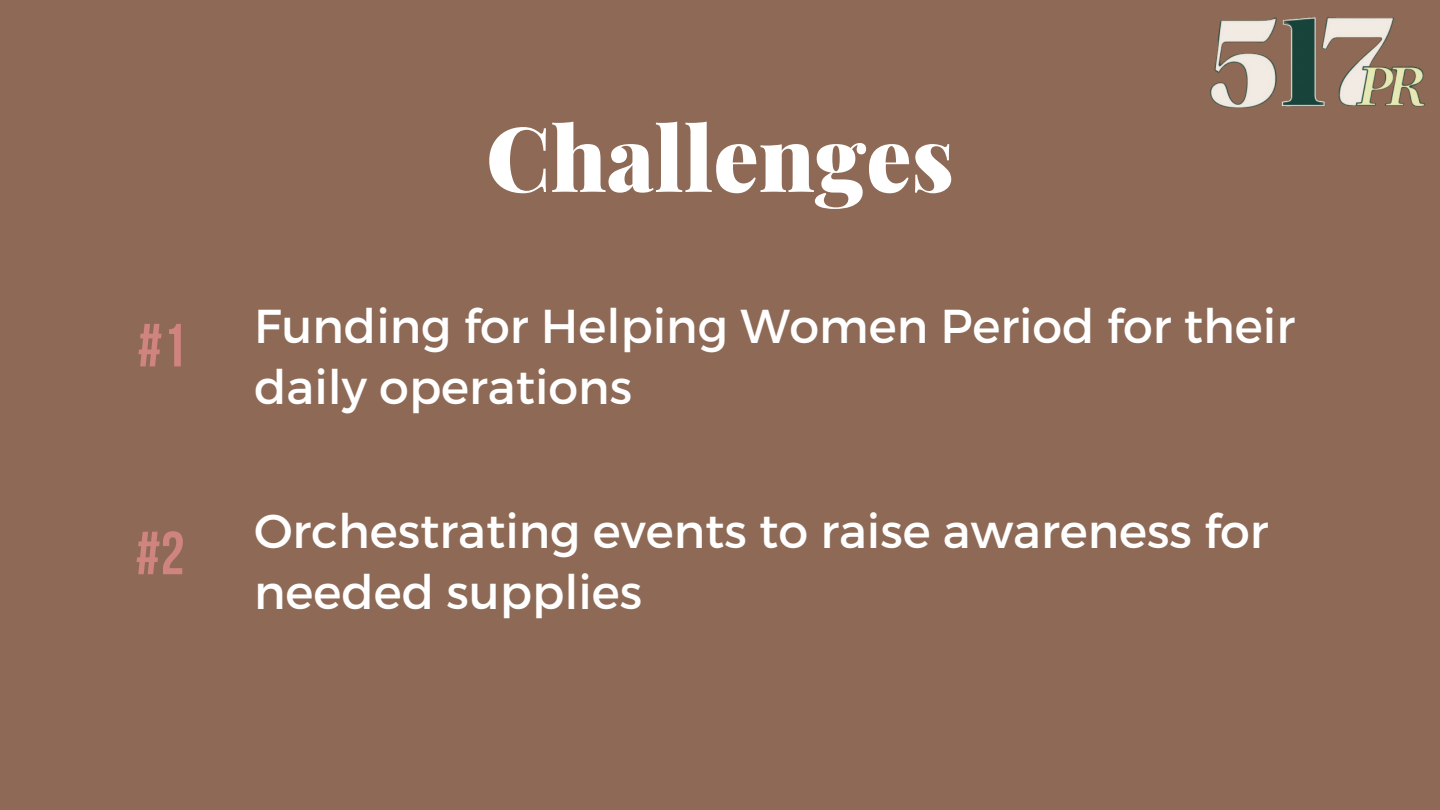
<style>
.page{position:relative;width:1440px;height:810px;background:#8e6a56}
.page>*{position:absolute;margin:0;border:0;box-sizing:border-box;transform-origin:0 0}
.t1{font:900 90px "Playfair Display";color:#fff}
.t2{font:700 60.7px "Bebas Neue";color:#cf8480}
.t3{font:47.5px/61.5px "Montserrat";color:#fff}
</style>
<div class="page">
<img style="left:1210px;top:17px;width:215px;height:91px">
<p class="t2" style="left:138px;top:321px;width:50px">#1</p>
<h2 class="t2" style="left:136px;top:529px;width:50px">#2</h2>
<p class="t1" style="left:486px;top:95px;width:469px">Challenges</p>
<h2 class="t3" style="left:254px;top:293px;width:1042px">Funding for Helping Women Period for their daily operations</h2>
<p class="t3" style="left:254px;top:498px;width:1016px">Orchestrating events to raise awareness for needed supplies</p>
</div>
